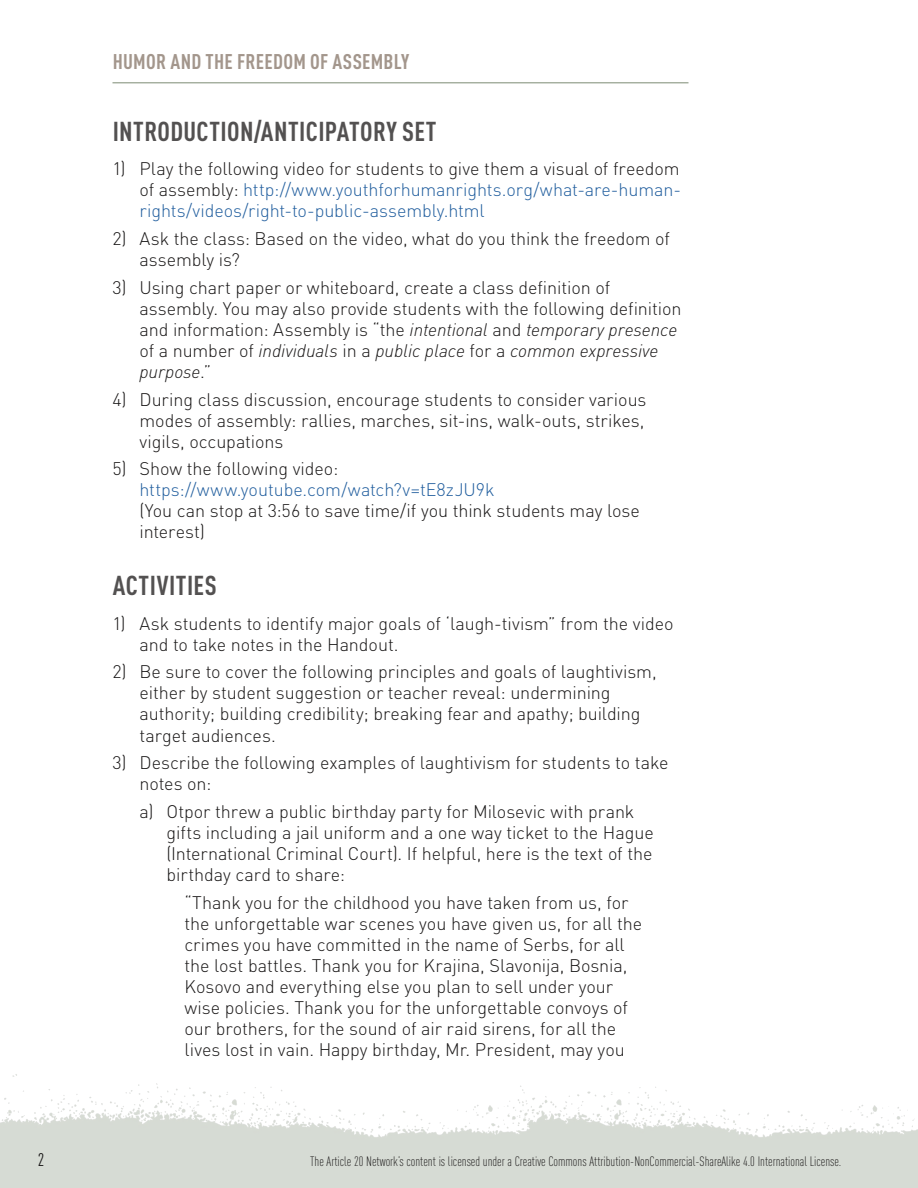
<style>
.page{position:relative;width:918px;height:1188px;background:#fff}
.page>*{position:absolute;margin:0;border:0;box-sizing:border-box;transform-origin:0 0}
.t1{font:700 condensed 27px "DIN Pro";letter-spacing:.015em;color:#535151}
.t2{font:700 condensed 21px "DIN Pro";letter-spacing:.015em;color:#a3968c}
.t3{font:300 18px/21px "DIN Pro";letter-spacing:-.005em;color:#191717}
.t4{font:300 18px/21px "DIN Pro";letter-spacing:-.005em;color:#215e9e;text-align:justify}
.t5{font:condensed 18px "DIN Pro";color:#191717}
.t6{font:300 condensed 13.5px "DIN Pro";color:#191717}
.s1{color:#191717}
.s2{font-style:italic}
</style>
<div class="page">
<img style="left:0;top:1074px;width:918px;height:114px">
<hr style="left:112px;top:82px;width:576px;height:1px;background:#7c8b74">
<p class="t2" style="left:113px;top:46px;width:298px">HUMOR AND THE FREEDOM OF ASSEMBLY</p>
<h1 class="t1" style="left:113px;top:111px;width:325px">INTRODUCTION/ANTICIPATORY SET</h1>
<p class="t4" style="left:140px;top:157px;width:543px;text-indent:-27px"><span class="s1">1) Play the following video for students to give them a visual of freedom of assembly:</span> http://www.youthforhumanrights.org/what-are-human&shy;rights/videos/right-to-public-assembly.html</p>
<p class="t3" style="left:140px;top:226px;width:532px;text-indent:-27px">2) Ask the class: Based on the video, what do you think the freedom of assembly is?</p>
<p class="t3" style="left:140px;top:275px;width:544px;text-indent:-27px">3) Using chart paper or whiteboard, create a class definition of assembly. You may also provide students with the following definition and information: Assembly is “the <span class="s2">intentional</span> and <span class="s2">temporary presence </span>of a number of <span class="s2">individuals</span> in a <span class="s2">public place</span> for a <span class="s2">common expressive purpose</span>.”</p>
<p class="t3" style="left:140px;top:387px;width:509px;text-align:justify;text-indent:-27px">4) During class discussion, encourage students to consider various modes of assembly: rallies, marches, sit-ins, walk-outs, strikes, vigils, occupations</p>
<p class="t3" style="left:112px;top:457px;width:227px">5) Show the following video:</p>
<p class="t4" style="left:140px;top:478px;width:356px">https://www.youtube.com/watch?v=tE8zJU9k</p>
<p class="t3" style="left:140px;top:499px;width:502px">(You can stop at 3:56 to save time/if you think students may lose interest)</p>
<h1 class="t1" style="left:113px;top:565px;width:106px">ACTIVITIES</h1>
<p class="t3" style="left:140px;top:611px;width:536px;text-indent:-27px">1) Ask students to identify major goals of ‘laugh-tivism” from the video and to take notes in the Handout.</p>
<p class="t3" style="left:140px;top:660px;width:519px;text-indent:-27px">2) Be sure to cover the following principles and goals of laughtivism, either by student suggestion or teacher reveal: undermining authority; building credibility; breaking fear and apathy; building target audiences.</p>
<p class="t3" style="left:140px;top:751px;width:530px;text-indent:-27px">3) Describe the following examples of laughtivism for students to take notes on:</p>
<p class="t3" style="left:166px;top:799px;width:489px;text-indent:-27px">a) Otpor threw a public birthday party for Milosevic with prank gifts including a jail uniform and a one way ticket to the Hague (International Criminal Court). If helpful, here is the text of the birthday card to share:</p>
<p class="t3" style="left:184px;top:890px;width:459px">“Thank you for the childhood you have taken from us, for the unforgettable war scenes you have given us, for all the crimes you have committed in the name of Serbs, for all the lost battles. Thank you for Krajina, Slavonija, Bosnia, Kosovo and everything else you plan to sell under your wise policies. Thank you for the unforgettable convoys of our brothers, for the sound of air raid sirens, for all the lives lost in vain. Happy birthday, Mr. President, may you</p>
<p class="t5" style="left:38px;top:1146px;width:8px">2</p>
<p class="t6" style="left:310px;top:1151px;width:533px">The Article 20 Network’s content is licensed under a Creative Commons Attribution-NonCommercial-ShareAlike 4.0 International License.</p>
</div>
